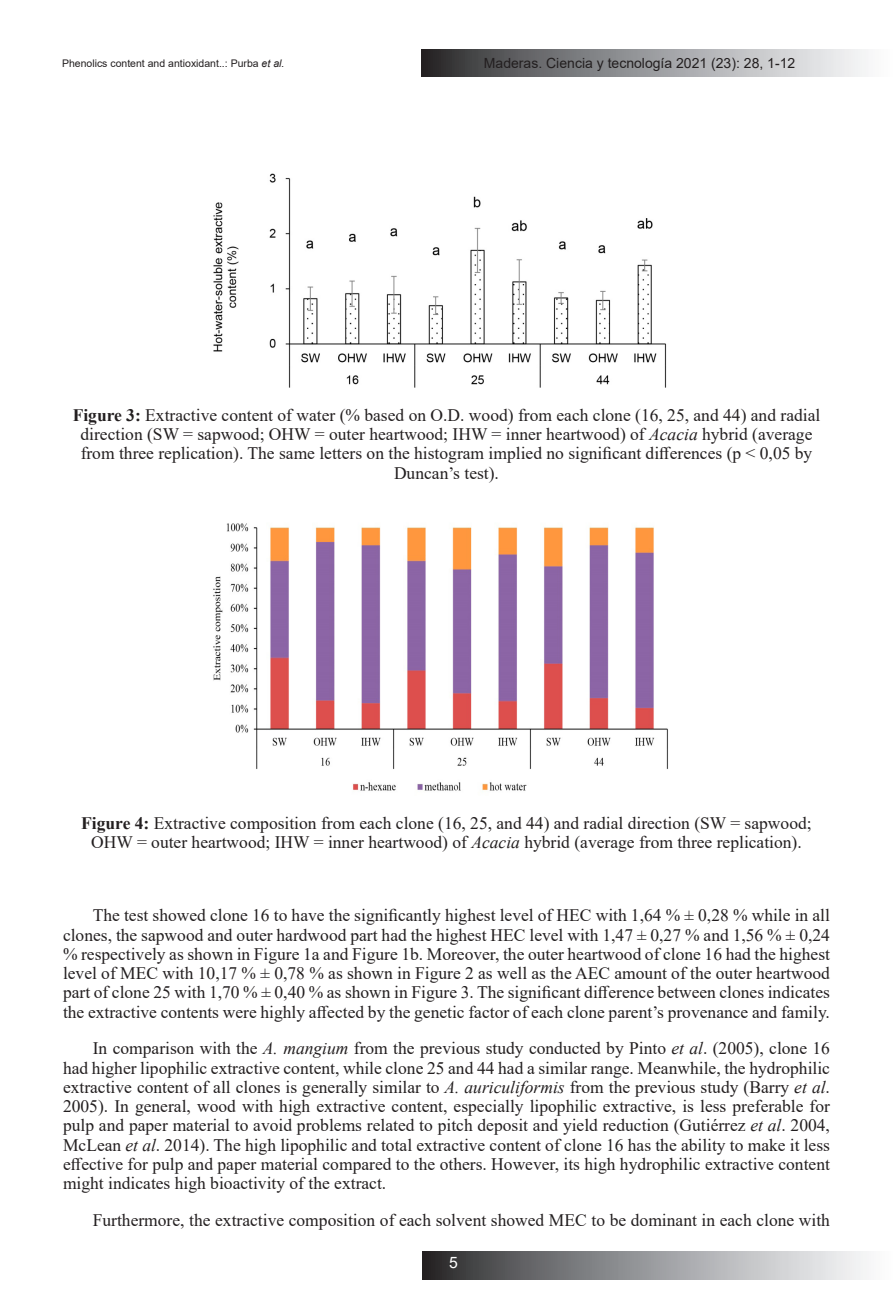
<style>
.page{position:relative;width:893px;height:1315px;background:#fff}
.page>*{position:absolute;margin:0;border:0;box-sizing:border-box;transform-origin:0 0}
.t1{font:17.5px/19.2px "Times New Roman";color:#231f20;text-align:center}
.t2{font:15.75px "Arial";color:#fff}
.t3{font:14px "Arial";color:#231f20}
.t4{font:10.5px "Arial";color:#231f20}
.s1{font-style:italic}
.s2{font-weight:700}
</style>
<div class="page">
<svg style="left:422px;top:49px;width:444px;height:28px"></svg>
<svg style="left:423px;top:1252px;width:444px;height:27px"></svg>
<img style="left:213px;top:173px;width:454px;height:215px">
<img style="left:213px;top:523px;width:455px;height:268px">
<p class="t4" style="left:62px;top:56px;width:224px">Phenolics content and antioxidant..: Purba <span class="s1">et al.</span></p>
<p class="t3" style="left:484px;top:53px;width:313px">Maderas. Ciencia y tecnología 2021 (23): 28, 1-12</p>
<p class="t1" style="left:73px;top:405px;width:749px"><span class="s2">Figure 3:</span> Extractive content of water (% based on O.D. wood) from each clone (16, 25, and 44) and radial direction (SW = sapwood; OHW = outer heartwood; IHW = inner heartwood) of <span class="s1">Acacia</span> hybrid (average from three replication). The same letters on the histogram implied no significant differences (p &lt; 0,05 by Duncan’s test).</p>
<p class="t1" style="left:81px;top:812px;width:732px"><span class="s2">Figure 4:</span> Extractive composition from each clone (16, 25, and 44) and radial direction (SW = sapwood;<br>OHW = outer heartwood; IHW = inner heartwood) of <span class="s1">Acacia</span> hybrid (average from three replication).</p>
<p class="t1" style="left:63px;top:905px;width:768px;text-align:justify;text-indent:30px">The test showed clone 16 to have the significantly highest level of HEC with 1,64 % ± 0,28 % while in all clones, the sapwood and outer hardwood part had the highest HEC level with 1,47 ± 0,27 % and 1,56 % ± 0,24 % respectively as shown in Figure 1a and Figure 1b. Moreover, the outer heartwood of clone 16 had the highest level of MEC with 10,17 % ± 0,78 % as shown in Figure 2 as well as the AEC amount of the outer heartwood part of clone 25 with 1,70 % ± 0,40 % as shown in Figure 3. The significant difference between clones indicates the extractive contents were highly affected by the genetic factor of each clone parent’s provenance and family.</p>
<p class="t1" style="left:63px;top:1038px;width:768px;text-align:justify;text-indent:30px">In comparison with the <span class="s1">A. mangium</span> from the previous study conducted by Pinto <span class="s1">et al</span>. (2005), clone 16 had higher lipophilic extractive content, while clone 25 and 44 had a similar range. Meanwhile, the hydrophilic extractive content of all clones is generally similar to <span class="s1">A. auriculiformis</span> from the previous study (Barry <span class="s1">et al</span>.<br>2005). In general, wood with high extractive content, especially lipophilic extractive, is less preferable for pulp and paper material to avoid problems related to pitch deposit and yield reduction (Gutiérrez <span class="s1">et al</span>. 2004, McLean <span class="s1">et al</span>. 2014). The high lipophilic and total extractive content of clone 16 has the ability to make it less effective for pulp and paper material compared to the others. However, its high hydrophilic extractive content might indicates high bioactivity of the extract.</p>
<p class="t1" style="left:93px;top:1210px;width:739px">Furthermore, the extractive composition of each solvent showed MEC to be dominant in each clone with</p>
<p class="t2" style="left:449px;top:1252px;width:10px">5</p>
</div>
